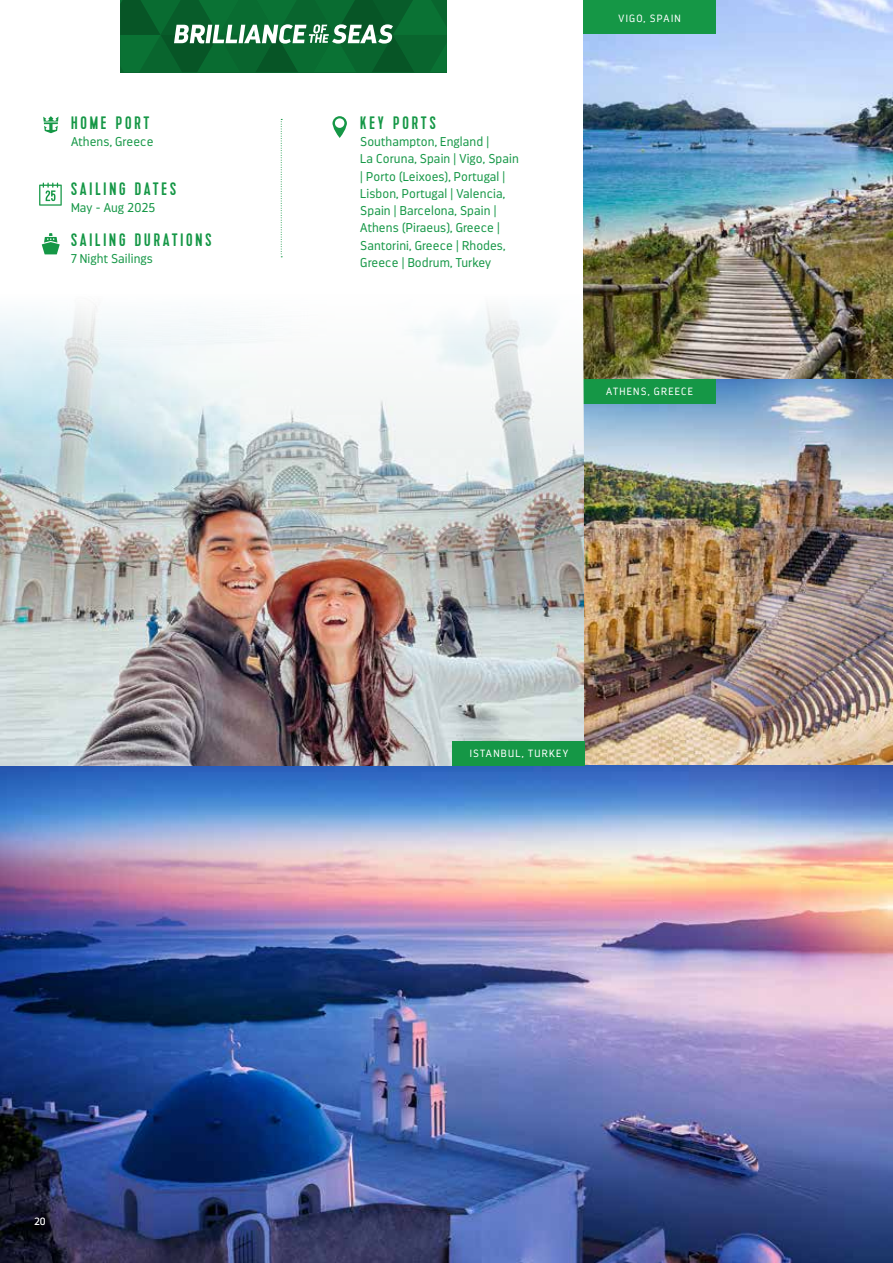
<style>
.page{position:relative;width:893px;height:1263px;background:#fff}
.page>*{position:absolute;margin:0;border:0;box-sizing:border-box;transform-origin:0 0}
.t1{font:18px "Kapra";letter-spacing:.16em;color:#159746}
.t2{font:300 12.75px/17.2px "Darwin";letter-spacing:.01em;color:#159746}
.t3{font:300 10.5px "Darwin";letter-spacing:.12em;color:#fff}
.t4{font:10.5px "Darwin";color:#fff}
</style>
<div class="page">
<img style="left:583px;top:0;width:310px;height:379px">
<img style="left:583px;top:379px;width:310px;height:386px">
<svg style="left:332px;top:116px;width:15px;height:22px"></svg>
<svg style="left:43px;top:116px;width:15px;height:17px"></svg>
<svg style="left:39px;top:183px;width:23px;height:23px"></svg>
<svg style="left:281px;top:119px;width:1px;height:116px"></svg>
<div style="left:583px;top:0;width:133px;height:33px;background:#159746"></div>
<div style="left:583px;top:379px;width:133px;height:24px;background:#159746"></div>
<img style="left:0;top:765px;width:893px;height:498px">
<img style="left:0;top:235px;width:583px;height:530px">
<div style="left:453px;top:741px;width:132px;height:24px;background:#159746"></div>
<svg style="left:120px;top:0;width:327px;height:72px"></svg>
<h1 class="t1" style="left:71px;top:112px;width:80px">HOME PORT</h1>
<p class="t2" style="left:71px;top:133px;width:84px">Athens, Greece</p>
<h1 class="t1" style="left:71px;top:179px;width:107px">SAILING DATES</h1>
<p class="t2" style="left:71px;top:199px;width:86px">May - Aug 2025</p>
<h1 class="t1" style="left:71px;top:229px;width:142px">SAILING DURATIONS</h1>
<p class="t2" style="left:71px;top:250px;width:83px">7 Night Sailings</p>
<h1 class="t1" style="left:360px;top:112px;width:77px">KEY PORTS</h1>
<p class="t2" style="left:360px;top:133px;width:160px">Southampton, England |<br>La Coruna, Spain | Vigo, Spain | Porto (Leixoes), Portugal |<br>Lisbon, Portugal | Valencia,<br>Spain | Barcelona, Spain |<br>Athens (Piraeus), Greece |<br>Santorini, Greece | Rhodes,<br>Greece | Bodrum, Turkey</p>
<p class="t3" style="left:618px;top:12px;width:64px">VIGO, SPAIN</p>
<p class="t3" style="left:606px;top:385px;width:88px">ATHENS, GREECE</p>
<p class="t3" style="left:470px;top:747px;width:100px">ISTANBUL, TURKEY</p>
<p class="t4" style="left:34px;top:1215px;width:13px">20</p>
</div>
